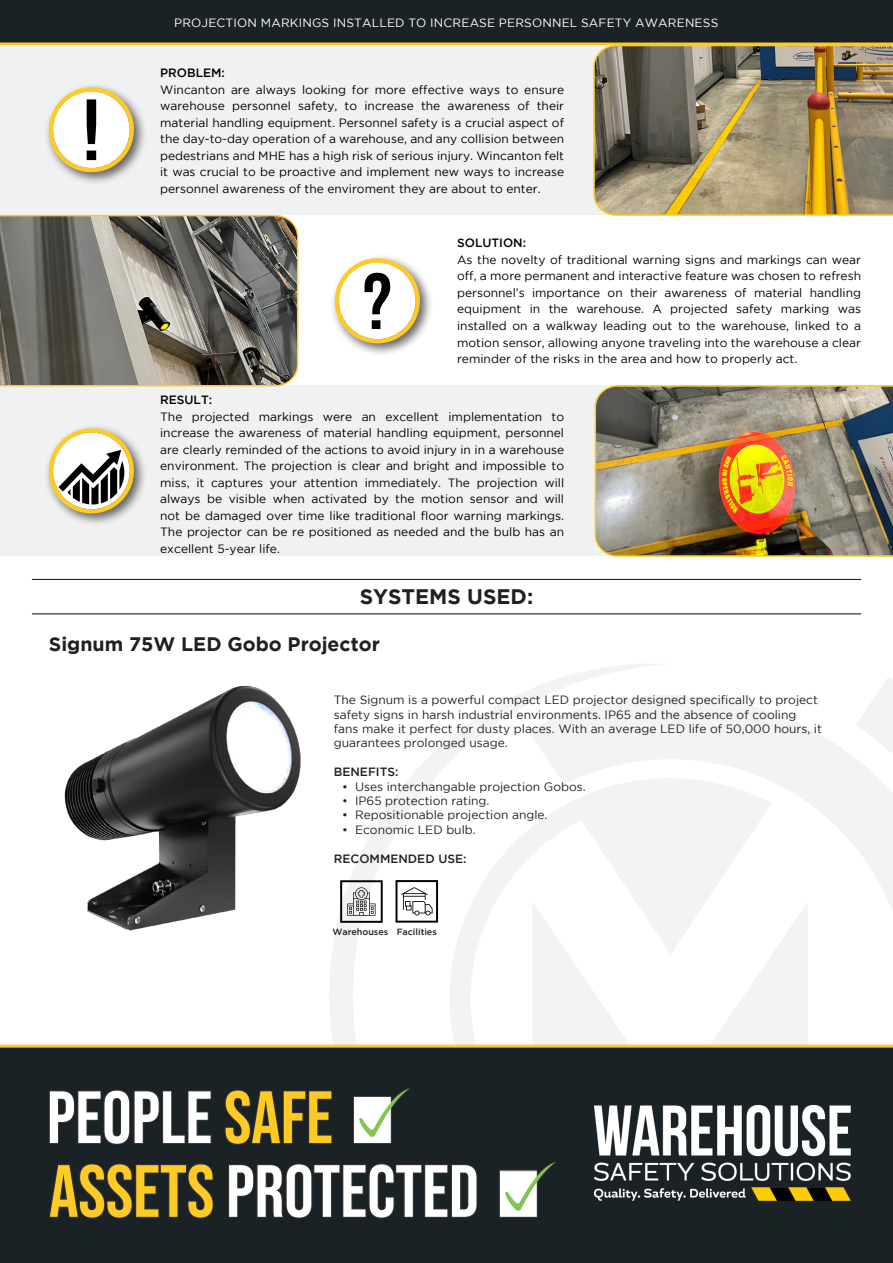
<style>
.page{position:relative;width:893px;height:1263px;background:#fff}
.page>*{position:absolute;margin:0;border:0;box-sizing:border-box;transform-origin:0 0}
.t1{font:700 21px "Gotham";color:#231f20}
.t2{font:700 19.5px "Gotham";color:#231f20}
.Gotham_11pt{font:12px/16.5px "Gotham";color:#000001;text-align:justify}
.t3{font:12px/14.4px "Gotham";color:#231f20}
.t4{font:12px "Gotham";letter-spacing:.015em;color:#fff}
.Gotham_11pt-2{font:500 12px "Gotham";color:#000001}
.t5{font:500 12px "Gotham";color:#231f20}
.t6{font:500 9px "Gotham";color:#231f20}
</style>
<div class="page">
<svg style="left:329px;top:664px;width:334px;height:380px"></svg>
<svg style="left:450px;top:778px;width:36px;height:266px"></svg>
<svg style="left:877px;top:678px;width:16px;height:17px"></svg>
<svg style="left:486px;top:695px;width:407px;height:349px"></svg>
<div style="left:0;top:1046px;width:893px;height:217px;background:#1b2225"></div>
<div style="left:0;top:0;width:893px;height:43px;background:#1b2225"></div>
<hr style="left:0;top:1044px;width:893px;height:3px;background:#fecb26">
<hr style="left:0;top:43px;width:893px;height:3px;background:#fecb26">
<div style="left:0;top:46px;width:893px;height:170px;background:#f0f1f2"></div>
<div style="left:0;top:386px;width:893px;height:170px;background:#f0f1f2"></div>
<img style="left:592px;top:45px;width:301px;height:171px">
<svg style="left:0;top:214px;width:299px;height:173px;background:#757167"></svg>
<img style="left:594px;top:385px;width:299px;height:172px">
<div style="left:330px;top:254px;width:103px;height:103px;background:#231f20;opacity:.7"></div>
<svg style="left:335px;top:258px;width:85px;height:85px"></svg>
<div style="left:44px;top:83px;width:103px;height:103px;background:#231f20;opacity:.7"></div>
<svg style="left:49px;top:87px;width:85px;height:85px"></svg>
<div style="left:44px;top:424px;width:103px;height:103px;background:#231f20;opacity:.7"></div>
<svg style="left:49px;top:428px;width:85px;height:85px"></svg>
<hr style="left:32px;top:613px;width:829px;height:1px;background:#231f20">
<hr style="left:32px;top:579px;width:829px;height:1px;background:#231f20">
<img style="left:64px;top:685px;width:237px;height:246px">
<svg style="left:395px;top:880px;width:43px;height:43px"></svg>
<svg style="left:49px;top:1090px;width:163px;height:55px"></svg>
<svg style="left:225px;top:1090px;width:107px;height:55px"></svg>
<svg style="left:353px;top:1088px;width:57px;height:56px"></svg>
<svg style="left:49px;top:1163px;width:165px;height:55px"></svg>
<svg style="left:228px;top:1163px;width:249px;height:55px"></svg>
<svg style="left:499px;top:1161px;width:57px;height:57px"></svg>
<img style="left:595px;top:1106px;width:256px;height:94px">
<svg style="left:340px;top:880px;width:43px;height:43px"></svg>
<p class="t4" style="left:174px;top:16px;width:546px">PROJECTION MARKINGS INSTALLED TO INCREASE PERSONNEL SAFETY AWARENESS</p>
<p class="Gotham_11pt-2" style="left:160px;top:66px;width:66px">PROBLEM:</p>
<p class="Gotham_11pt" style="left:160px;top:81px;width:405px">Wincanton are always looking for more effective ways to ensure warehouse personnel safety, to increase the awareness of their material handling equipment. Personnel safety is a crucial aspect of the day-to-day operation of a warehouse, and any collision between pedestrians and MHE has a high risk of serious injury. Wincanton felt it was crucial to be proactive and implement new ways to increase personnel awareness of the enviroment they are about to enter.</p>
<p class="Gotham_11pt-2" style="left:457px;top:236px;width:70px">SOLUTION:</p>
<p class="Gotham_11pt" style="left:457px;top:251px;width:405px">As the novelty of traditional warning signs and markings can wear off, a more permanent and interactive feature was chosen to refresh personnel’s importance on their awareness of material handling equipment in the warehouse. A projected safety marking was installed on a walkway leading out to the warehouse, linked to a motion sensor, allowing anyone traveling into the warehouse a clear reminder of the risks in the area and how to properly act.</p>
<p class="Gotham_11pt-2" style="left:160px;top:393px;width:54px">RESULT:</p>
<p class="Gotham_11pt" style="left:160px;top:408px;width:405px">The projected markings were an excellent implementation to increase the awareness of material handling equipment, personnel are clearly reminded of the actions to avoid injury in in a warehouse environment. The projection is clear and bright and impossible to miss, it captures your attention immediately. The projection will always be visible when activated by the motion sensor and will not be damaged over time like traditional floor warning markings.<br>The projector can be re positioned as needed and the bulb has an excellent 5-year life.</p>
<p class="t1" style="left:360px;top:585px;width:175px">SYSTEMS USED:</p>
<p class="t2" style="left:49px;top:633px;width:333px">Signum 75W LED Gobo Projector</p>
<p class="t3" style="left:334px;top:692px;width:490px">The Signum is a powerful compact LED projector designed specifically to project safety signs in harsh industrial environments. IP65 and the absence of cooling fans make it perfect for dusty places. With an average LED life of 50,000 hours, it guarantees prolonged usage.</p>
<p class="t5" style="left:334px;top:765px;width:66px">BENEFITS:</p>
<p class="t3" style="left:342px;top:779px;width:245px">• Uses interchangable projection Gobos.</p>
<p class="t3" style="left:342px;top:793px;width:149px">• IP65 protection rating.</p>
<p class="t3" style="left:342px;top:808px;width:207px">• Repositionable projection angle.</p>
<p class="t3" style="left:342px;top:822px;width:135px">• Economic LED bulb.</p>
<p class="t5" style="left:334px;top:851px;width:134px">RECOMMENDED USE:</p>
<p class="t6" style="left:332px;top:926px;width:57px">Warehouses</p>
<p class="t6" style="left:397px;top:926px;width:42px">Facilities</p>
</div>
